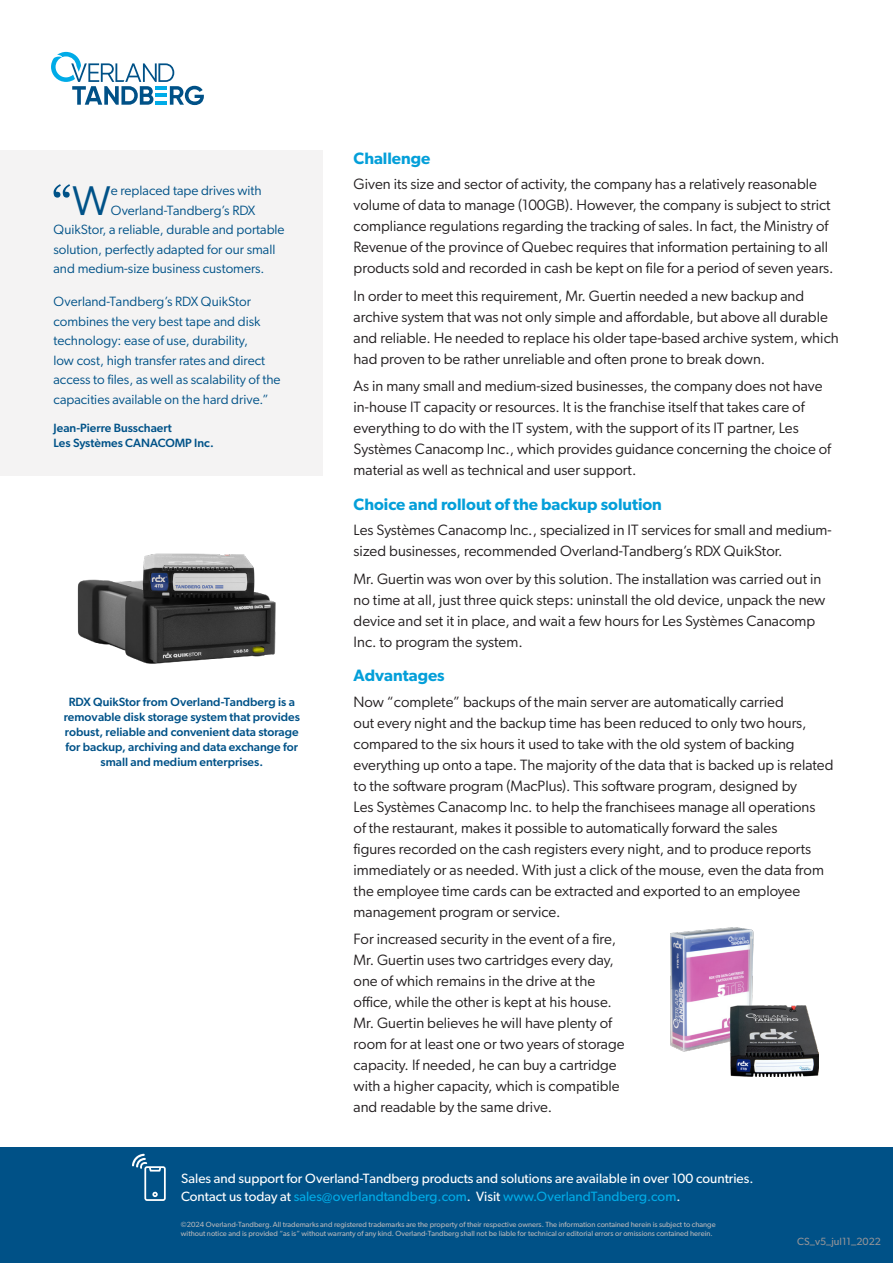
<style>
.page{position:relative;width:893px;height:1263px;background:#fff}
.page>*{position:absolute;margin:0;border:0;box-sizing:border-box;transform-origin:0 0}
.QUOTE{font:50.85px "Georgia";color:#005288}
.t1{font:600 16.5px "Gibson";color:#049fd9}
.BODY{font:15px/21px "Gibson";color:#231f20}
.QUOTE-2{font:13.5px/19.5px "Gibson";color:#005288}
.t2{font:13.5px/18px "Gibson";color:#fff}
.t3{font:500 12px/15px "Gibson";color:#005288;text-align:center}
.MICE{font:10.5px "Gibson";color:#949498}
.t4{font:7.5px/9px "Gibson";color:#b9b8ba}
.s1{font-family:"Gibson";font-size:41.7px}
.s2{color:#00abe7}
</style>
<div class="page">
<div style="left:0;top:1147px;width:893px;height:116px;background:#005187"></div>
<svg style="left:132px;top:1154px;width:34px;height:47px"></svg>
<svg style="left:51px;top:52px;width:153px;height:53px"></svg>
<div style="left:0;top:151px;width:323px;height:325px;background:#f4f3f3"></div>
<img style="left:77px;top:553px;width:199px;height:111px">
<img style="left:670px;top:927px;width:149px;height:149px">
<p class="QUOTE" style="left:52px;top:174px;width:61px">“<span class="s1">W</span></p>
<p class="QUOTE-2" style="left:111px;top:180px;width:153px">e replaced tape drives with</p>
<p class="QUOTE-2" style="left:111px;top:200px;width:146px">Overland-Tandberg’s RDX</p>
<p class="QUOTE-2" style="left:54px;top:219px;width:233px">QuikStor, a reliable, durable and portable</p>
<p class="QUOTE-2" style="left:54px;top:239px;width:223px">solution, perfectly adapted for our small</p>
<p class="QUOTE-2" style="left:54px;top:258px;width:212px">and medium-size business customers.</p>
<p class="QUOTE-2" style="left:54px;top:291px;width:228px">Overland-Tandberg’s RDX QuikStor combines the very best tape and disk technology: ease of use, durability,<br>low cost, high transfer rates and direct access to files, as well as scalability of the capacities available on the hard drive.”</p>
<p class="t3" style="left:54px;top:420px;width:120px">Jean-Pierre Busschaert</p>
<p class="t3" style="left:54px;top:435px;width:162px">Les Systèmes CANACOMP Inc.</p>
<p class="t3" style="left:64px;top:694px;width:238px">RDX QuikStor from Overland-Tandberg is a removable disk storage system that provides robust, reliable and convenient data storage for backup, archiving and data exchange for small and medium enterprises.</p>
<h2 class="t1" style="left:354px;top:148px;width:78px">Challenge</h2>
<p class="BODY" style="left:354px;top:173px;width:482px">Given its size and sector of activity, the company has a relatively reasonable volume of data to manage (100GB). However, the company is subject to strict compliance regulations regarding the tracking of sales. In fact, the Ministry of Revenue of the province of Quebec requires that information pertaining to all products sold and recorded in cash be kept on file for a period of seven years.</p>
<p class="BODY" style="left:354px;top:285px;width:487px">In order to meet this requirement, Mr. Guertin needed a new backup and archive system that was not only simple and affordable, but above all durable and reliable. He needed to replace his older tape-based archive system, which had proven to be rather unreliable and often prone to break down.</p>
<p class="BODY" style="left:354px;top:375px;width:479px">As in many small and medium-sized businesses, the company does not have in-house IT capacity or resources. It is the franchise itself that takes care of everything to do with the IT system, with the support of its IT partner, Les Systèmes Canacomp Inc., which provides guidance concerning the choice of material as well as technical and user support.</p>
<h2 class="t1" style="left:354px;top:494px;width:310px">Choice and rollout of the backup solution</h2>
<p class="BODY" style="left:354px;top:519px;width:479px">Les Systèmes Canacomp Inc., specialized in IT services for small and medium&shy;sized businesses, recommended Overland-Tandberg’s RDX QuikStor.</p>
<p class="BODY" style="left:354px;top:568px;width:473px">Mr. Guertin was won over by this solution. The installation was carried out in no time at all, just three quick steps: uninstall the old device, unpack the new device and set it in place, and wait a few hours for Les Systèmes Canacomp Inc. to program the system.</p>
<h2 class="t1" style="left:354px;top:666px;width:93px">Advantages</h2>
<p class="BODY" style="left:354px;top:691px;width:481px">Now “complete” backups of the main server are automatically carried<br>out every night and the backup time has been reduced to only two hours, compared to the six hours it used to take with the old system of backing everything up onto a tape. The majority of the data that is backed up is related to the software program (MacPlus). This software program, designed by<br>Les Systèmes Canacomp Inc. to help the franchisees manage all operations<br>of the restaurant, makes it possible to automatically forward the sales<br>figures recorded on the cash registers every night, and to produce reports immediately or as needed. With just a click of the mouse, even the data from the employee time cards can be extracted and exported to an employee management program or service.</p>
<p class="BODY" style="left:354px;top:928px;width:272px">For increased security in the event of a fire, Mr. Guertin uses two cartridges every day, one of which remains in the drive at the office, while the other is kept at his house.<br>Mr. Guertin believes he will have plenty of room for at least one or two years of storage capacity. If needed, he can buy a cartridge with a higher capacity, which is compatible and readable by the same drive.</p>
<p class="t2" style="left:181px;top:1169px;width:574px">Sales and support for Overland-Tandberg products and solutions are available in over 100 countries.<br>Contact us today at <span class="s2">sales@overlandtandberg.com</span>. Visit <span class="s2">www.OverlandTandberg.com</span>.</p>
<p class="t4" style="left:181px;top:1219px;width:536px">©2024 Overland-Tandberg.All trademarks and registered trademarks are the property of their respective owners. The information contained herein is subject to change without notice and is provided “as is” without warranty of any kind. Overland-Tandberg shall not be liable for technical or editorial errors or omissions contained herein.</p>
<p class="MICE" style="left:797px;top:1235px;width:85px">CS_v5_jul11_2022</p>
</div>
